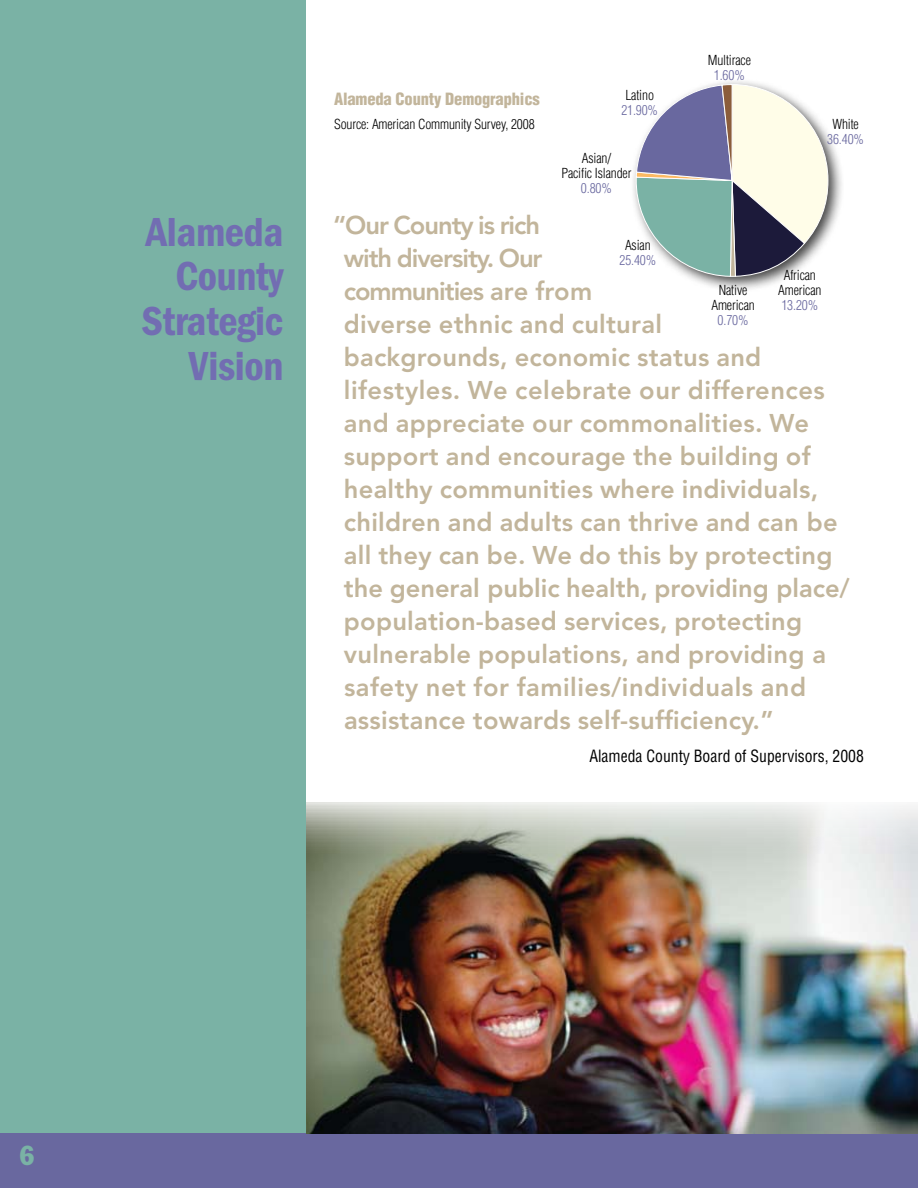
<style>
.page{position:relative;width:918px;height:1188px;background:#fff}
.page>*{position:absolute;margin:0;border:0;box-sizing:border-box;transform-origin:0 0}
.t1{font:600 condensed 42px/45px "Franklin Gothic";letter-spacing:-.01em;color:#726db2;text-align:right}
.t2{font:condensed 27px "Franklin Gothic";color:#7ab2a5}
.t3{font:800 25.5px/33px "Avenir";letter-spacing:.01em;color:#c2b59b}
.t4{font:condensed 16.5px "Helvetica";color:#000;scale:.95 1}
.t5{font:900 condensed 16.5px "Helvetica";letter-spacing:-.01em;color:#c2b59b}
.t6{font:300 condensed 13.5px/15px "Helvetica";letter-spacing:-.01em;color:#000;text-align:center}
.t7{font:300 condensed 13.5px "Helvetica";letter-spacing:-.01em;color:#69689f}
</style>
<div class="page">
<div style="left:0;top:0;width:306px;height:1134px;background:#7ab2a5"></div>
<div style="left:629px;top:77px;width:215px;height:216px;background:#000;opacity:.75"></div>
<svg style="left:635px;top:84px;width:193px;height:193px"></svg>
<div style="left:0;top:1134px;width:918px;height:54px;background:#69689f"></div>
<img style="left:306px;top:802px;width:612px;height:332px">
<h1 class="t1" style="left:142px;top:209px;width:143px">Alameda<br>County<br>Strategic<br>Vision</h1>
<p class="t6" style="left:708px;top:52px;width:45px">Multirace</p>
<p class="t7" style="left:714px;top:67px;width:32px">1.60%</p>
<p class="t6" style="left:625px;top:87px;width:30px">Latino</p>
<p class="t7" style="left:621px;top:102px;width:38px">21.90%</p>
<p class="t5" style="left:334px;top:89px;width:207px">Alameda County Demographics</p>
<p class="t6" style="left:334px;top:117px;width:202px">Source: American Community Survey, 2008</p>
<p class="t6" style="left:832px;top:117px;width:28px">White</p>
<p class="t7" style="left:827px;top:132px;width:38px">36.40%</p>
<p class="t6" style="left:561px;top:150px;width:72px">Asian/<br>Pacific Islander</p>
<p class="t7" style="left:581px;top:180px;width:32px">0.80%</p>
<p class="t3" style="left:344px;top:209px;width:507px;text-indent:-11px">“Our County is rich<br>with diversity. Our<br>communities are from<br>diverse ethnic and cultural<br>backgrounds, economic status and lifestyles. We celebrate our differences and appreciate our commonalities. We support and encourage the building of healthy communities where individuals, children and adults can thrive and can be all they can be. We do this by protecting the general public health, providing place/ population-based services, protecting vulnerable populations, and providing a safety net for families/individuals and assistance towards self-sufficiency.”</p>
<p class="t4" style="left:589px;top:746px;width:290px">Alameda County Board of Supervisors, 2008</p>
<p class="t6" style="left:625px;top:237px;width:27px">Asian</p>
<p class="t7" style="left:619px;top:252px;width:38px">25.40%</p>
<p class="t6" style="left:778px;top:268px;width:45px">African<br>American</p>
<p class="t7" style="left:781px;top:298px;width:38px">13.20%</p>
<p class="t6" style="left:711px;top:283px;width:45px">Native<br>American</p>
<p class="t7" style="left:718px;top:313px;width:32px">0.70%</p>
<p class="t2" style="left:20px;top:1139px;width:16px">6</p>
</div>
